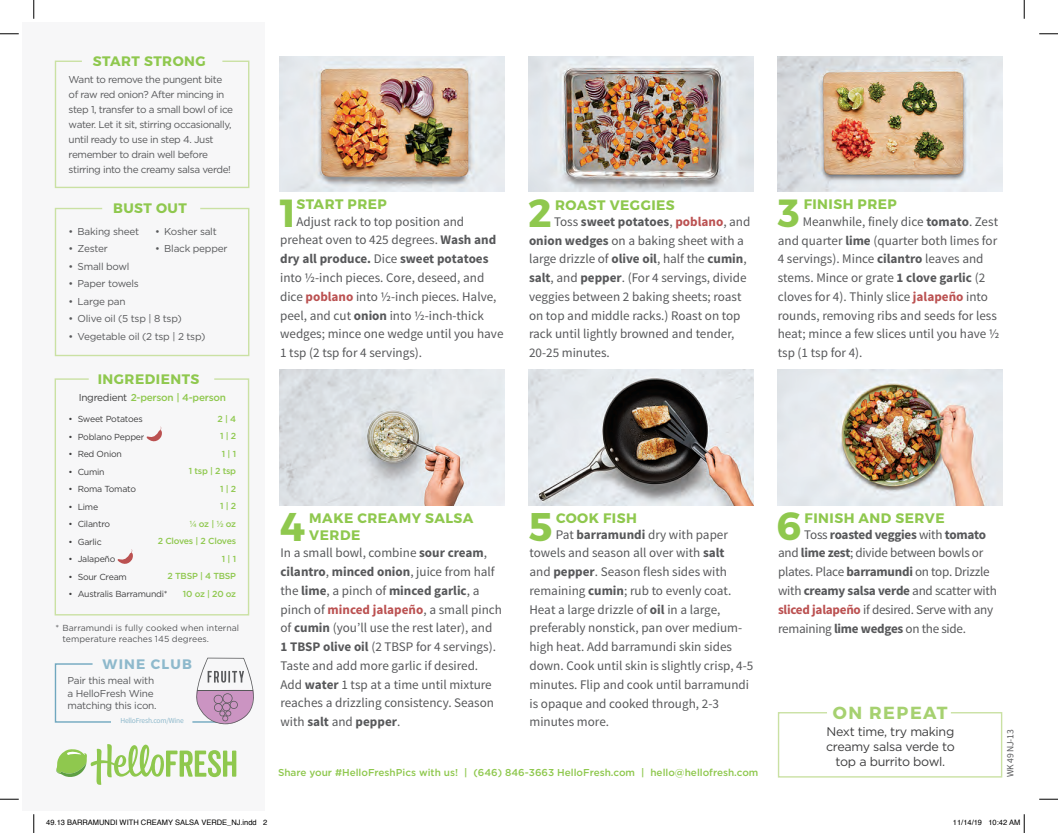
<style>
.page{position:relative;width:1058px;height:833px;background:#fff}
.page>*{position:absolute;margin:0;border:0;box-sizing:border-box;transform-origin:0 0}
.t1{font:700 40px "Montserrat";color:#8fc84e}
.t2{font:700 39.88px "Montserrat";color:#8fc84e}
.t3{font:700 39.25px "Montserrat";color:#8fc84e}
.t4{font:700 39.12px "Montserrat";color:#8fc84e}
.t5{font:700 17.5px "Montserrat";letter-spacing:.085em;color:#a6d170}
.t6{font:700 13.75px/17.5px "Montserrat";letter-spacing:.035em;color:#8fc84e}
.t7{font:700 13.75px "Montserrat";letter-spacing:.085em;color:#8eb9cc}
.t8{font:13.12px/18.8px "Source Sans Pro";color:#57585a}
.t9{font:13.12px/18.8px "Source Sans Pro";letter-spacing:-.02em;color:#57585a}
.t10{font:12.5px/15px "Gotham";letter-spacing:-.025em;color:#3e3e3f;text-align:center}
.t11{font:10px/15px "Gotham";letter-spacing:-.04em;color:#57585a}
.t12{font:500 10px "Gotham";color:#8fc84e}
.t13{font:500 10px "Gotham";letter-spacing:-.025em;color:#8fc84e}
.t14{font:9.62px "Source Sans Pro";letter-spacing:-.025em;color:#57585a}
.t15{font:8.75px "Gotham";letter-spacing:-.025em;color:#3e3e3f}
.t16{font:500 8.75px/17.5px "Gotham";letter-spacing:-.025em;color:#8fc84e;text-align:right}
.t17{font:8.75px/10.5px "Gotham";color:#57585a}
.t18{font:7.5px "Helvetica";color:#000}
.t19{font:7.5px "Source Sans Pro";letter-spacing:-.025em;color:#8eb9cc}
.s1{font-weight:700}
.s2{font-weight:700;color:#bb5151}
.s3{font-weight:400;color:#3e3e3f}
</style>
<div class="page">
<div style="left:23px;top:23px;width:241px;height:787px;background:#f7f7f8"></div>
<svg style="left:54px;top:207px;width:196px;height:150px"></svg>
<svg style="left:54px;top:60px;width:196px;height:128px"></svg>
<svg style="left:54px;top:663px;width:57px;height:60px"></svg>
<svg style="left:56px;top:744px;width:180px;height:40px"></svg>
<svg style="left:54px;top:378px;width:196px;height:238px"></svg>
<svg style="left:777px;top:712px;width:226px;height:66px"></svg>
<img style="left:529px;top:370px;width:225px;height:135px">
<img style="left:280px;top:370px;width:225px;height:135px">
<img style="left:777px;top:370px;width:225px;height:135px">
<svg style="left:146px;top:426px;width:16px;height:19px"></svg>
<svg style="left:117px;top:549px;width:16px;height:18px"></svg>
<img style="left:280px;top:56px;width:225px;height:135px">
<img style="left:529px;top:56px;width:225px;height:135px">
<img style="left:777px;top:56px;width:225px;height:135px">
<svg style="left:193px;top:657px;width:61px;height:68px"></svg>
<svg style="left:0;top:33px;width:19px;height:2px"></svg>
<svg style="left:1039px;top:33px;width:19px;height:2px"></svg>
<svg style="left:0;top:798px;width:19px;height:2px"></svg>
<svg style="left:1039px;top:798px;width:19px;height:2px"></svg>
<svg style="left:33px;top:0;width:2px;height:19px"></svg>
<svg style="left:33px;top:814px;width:2px;height:19px"></svg>
<svg style="left:1023px;top:0;width:2px;height:19px"></svg>
<svg style="left:1023px;top:814px;width:2px;height:19px"></svg>
<p class="t6" style="left:93px;top:52px;width:114px">START STRONG</p>
<p class="t11" style="left:69px;top:71px;width:166px">Want to remove the pungent bite of raw red onion? After mincing in step 1, transfer to a small bowl of ice water. Let it sit, stirring occasionally, until ready to use in step 4. Just remember to drain well before stirring into the creamy salsa verde!</p>
<p class="t6" style="left:113px;top:199px;width:75px">BUST OUT</p>
<p class="t6" style="left:555px;top:197px;width:121px">ROAST VEGGIES</p>
<p class="t6" style="left:803px;top:196px;width:95px">FINISH PREP</p>
<p class="t6" style="left:296px;top:196px;width:92px">START PREP</p>
<h3 class="t4" style="left:280px;top:189px;width:18px">1</h3>
<h3 class="t3" style="left:528px;top:189px;width:25px">2</h3>
<h3 class="t3" style="left:778px;top:189px;width:23px">3</h3>
<p class="t8" style="left:280px;top:212px;width:225px;text-indent:16px">Adjust rack to top position and preheat oven to 425 degrees. <span class="s1">Wash and dry all produce.</span> Dice <span class="s1">sweet potatoes </span>into ½-inch pieces. Core, deseed, and dice <span class="s2">poblano</span> into ½-inch pieces. Halve, peel, and cut <span class="s1">onion</span> into ½-inch-thick wedges; mince one wedge until you have 1 tsp (2 tsp for 4 servings).</p>
<p class="t8" style="left:529px;top:212px;width:223px;text-indent:25px">Toss <span class="s1">sweet potatoes</span>, <span class="s2">poblano</span>, and <span class="s1">onion wedges</span> on a baking sheet with a large drizzle of <span class="s1">olive oil</span>, half the <span class="s1">cumin</span>, <span class="s1">salt</span>, and <span class="s1">pepper</span>. (For 4 servings, divide veggies between 2 baking sheets; roast on top and middle racks.) Roast on top rack until lightly browned and tender, 20-25 minutes.</p>
<p class="t8" style="left:777px;top:212px;width:223px;text-indent:25px">Meanwhile, finely dice <span class="s1">tomato</span>. Zest and quarter <span class="s1">lime</span> (quarter both limes for 4 servings). Mince <span class="s1">cilantro</span> leaves and stems. Mince or grate <span class="s1">1 clove garlic</span> (2 cloves for 4). Thinly slice <span class="s2">jalapeño</span> into rounds, removing ribs and seeds for less heat; mince a few slices until you have ½ tsp (1 tsp for 4).</p>
<p class="t11" style="left:69px;top:223px;width:72px">• Baking sheet</p>
<p class="t11" style="left:69px;top:241px;width:41px">• Zester</p>
<p class="t11" style="left:69px;top:258px;width:62px">• Small bowl</p>
<p class="t11" style="left:69px;top:276px;width:72px">• Paper towels</p>
<p class="t11" style="left:69px;top:293px;width:58px">• Large pan</p>
<p class="t11" style="left:69px;top:311px;width:115px">• Olive oil (5 tsp | 8 tsp)</p>
<p class="t11" style="left:69px;top:328px;width:138px">• Vegetable oil (2 tsp | 2 tsp)</p>
<p class="t11" style="left:155px;top:223px;width:63px">• Kosher salt</p>
<p class="t11" style="left:155px;top:241px;width:74px">• Black pepper</p>
<p class="t6" style="left:98px;top:370px;width:103px">INGREDIENTS</p>
<p class="t13" style="left:79px;top:390px;width:149px"><span class="s3">Ingredient</span> 2-person | 4-person</p>
<p class="t16" style="left:158px;top:409px;width:80px">2 | 4<br>1 | 2<br>1 | 1<br>1 tsp | 2 tsp<br>1 | 2<br>1 | 2<br>¼ oz | ½ oz<br>2 Cloves | 2 Cloves<br>1 | 1<br>2 TBSP | 4 TBSP<br>10 oz | 20 oz</p>
<p class="t15" style="left:69px;top:414px;width:76px">• Sweet Potatoes</p>
<p class="t15" style="left:69px;top:431px;width:77px">• Poblano Pepper</p>
<p class="t15" style="left:69px;top:449px;width:55px">• Red Onion</p>
<p class="t15" style="left:69px;top:466px;width:37px">• Cumin</p>
<p class="t15" style="left:69px;top:484px;width:69px">• Roma Tomato</p>
<p class="t15" style="left:69px;top:501px;width:31px">• Lime</p>
<p class="t15" style="left:69px;top:519px;width:43px">• Cilantro</p>
<p class="t15" style="left:69px;top:536px;width:35px">• Garlic</p>
<p class="t15" style="left:69px;top:554px;width:48px">• Jalapeño</p>
<p class="t15" style="left:69px;top:571px;width:60px">• Sour Cream</p>
<p class="t15" style="left:69px;top:589px;width:100px">• Australis Barramundi*</p>
<p class="t17" style="left:62px;top:623px;width:178px;text-indent:-7px">* Barramundi is fully cooked when internal temperature reaches 145 degrees.</p>
<p class="t7" style="left:103px;top:655px;width:91px">WINE CLUB</p>
<p class="t11" style="left:68px;top:674px;width:91px;line-height:12.5px">Pair this meal with a HelloFresh Wine matching this icon.</p>
<p class="t19" style="left:120px;top:716px;width:65px">HelloFresh.com/Wine</p>
<h1 class="t1" style="left:280px;top:501px;width:27px">4</h1>
<h2 class="t2" style="left:529px;top:501px;width:25px">5</h2>
<h3 class="t3" style="left:776px;top:502px;width:26px">6</h3>
<p class="t6" style="left:309px;top:509px;width:166px">MAKE CREAMY SALSA<br>VERDE</p>
<p class="t6" style="left:556px;top:509px;width:82px">COOK FISH</p>
<p class="t6" style="left:804px;top:509px;width:142px">FINISH AND SERVE</p>
<p class="t8" style="left:529px;top:525px;width:225px;text-indent:26px">Pat <span class="s1">barramundi</span> dry with paper towels and season all over with <span class="s1">salt<br></span>and <span class="s1">pepper</span>. Season flesh sides with remaining <span class="s1">cumin</span>; rub to evenly coat.<br>Heat a large drizzle of <span class="s1">oil</span> in a large, preferably nonstick, pan over medium&shy;high heat. Add barramundi skin sides down. Cook until skin is slightly crisp, 4-5 minutes. Flip and cook until barramundi is opaque and cooked through, 2-3 minutes more.</p>
<p class="t9" style="left:778px;top:525px;width:220px;text-indent:26px">Toss <span class="s1">roasted veggies</span> with <span class="s1">tomato </span>and <span class="s1">lime zest</span>; divide between bowls or plates. Place <span class="s1">barramundi</span> on top. Drizzle with <span class="s1">creamy salsa verde</span> and scatter with <span class="s2">sliced jalapeño</span> if desired. Serve with any remaining <span class="s1">lime wedges</span> on the side.</p>
<p class="t8" style="left:280px;top:543px;width:223px">In a small bowl, combine <span class="s1">sour cream</span>, <span class="s1">cilantro</span>, <span class="s1">minced onion</span>, juice from half the <span class="s1">lime</span>, a pinch of <span class="s1">minced garlic</span>, a pinch of <span class="s2">minced jalapeño</span>, a small pinch of <span class="s1">cumin</span> (you’ll use the rest later), and <span class="s1">1 TBSP olive oil</span> (2 TBSP for 4 servings).<br>Taste and add more garlic if desired.<br>Add <span class="s1">water</span> 1 tsp at a time until mixture reaches a drizzling consistency. Season with <span class="s1">salt</span> and <span class="s1">pepper</span>.</p>
<h3 class="t5" style="left:833px;top:701px;width:116px">ON REPEAT</h3>
<p class="t10" style="left:826px;top:723px;width:130px">Next time, try making creamy salsa verde to top a burrito bowl.</p>
<p class="t12" style="left:278px;top:766px;width:482px">Share your #HelloFreshPics with us! | (646) 846-3663 HelloFresh.com | hello@hellofresh.com</p>
<p class="t14" style="left:1004px;top:776px;width:49px;rotate:-90deg">WK 49 NJ-13</p>
<p class="t18" style="left:46px;top:817px;width:222px">49.13 BARRAMUNDI WITH CREAMY SALSA VERDE_NJ.indd 2</p>
<p class="t18" style="left:953px;top:817px;width:69px">11/14/19 10:42 AM</p>
</div>
